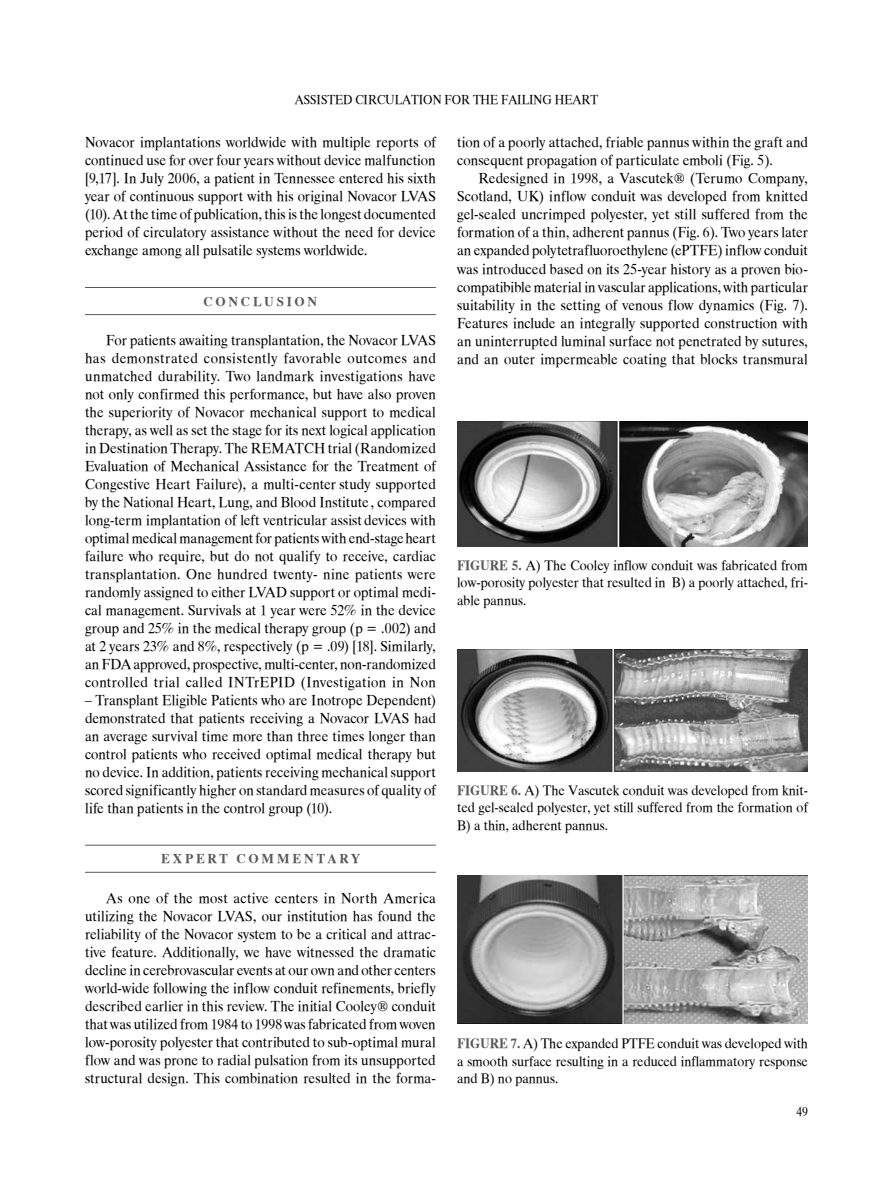
<style>
.page{position:relative;width:893px;height:1191px;background:#fff}
.page>*{position:absolute;margin:0;border:0;box-sizing:border-box;transform-origin:0 0}
.t1{font:15px/18px "UB Times";letter-spacing:.005em;color:#000;text-align:justify;scale:.95 1}
.t2{font:14.25px/17.1px "UB Times";color:#000;text-align:justify;scale:.95 1}
.t3{font:14.25px "UB Times Bold";color:#58595b;scale:.95 1}
.t4{font:13.5px "UB Times";color:#000;scale:.9 1}
.t5{font:13.5px "UB Times Bold";letter-spacing:.2em;color:#58595b}
.s1{font-family:"UB Times Bold";color:#58595b}
</style>
<div class="page">
<hr style="left:85px;top:287px;width:351px;height:1px;background:#58595b">
<hr style="left:85px;top:314px;width:351px;height:1px;background:#58595b">
<hr style="left:85px;top:844px;width:351px;height:1px;background:#58595b">
<hr style="left:85px;top:872px;width:351px;height:1px;background:#58595b">
<img style="left:457px;top:421px;width:351px;height:126px">
<img style="left:457px;top:649px;width:351px;height:122px">
<img style="left:457px;top:875px;width:351px;height:148px">
<p class="t4" style="left:295px;top:92px;width:19px">Assisted</p>
<p class="t4" style="left:355px;top:92px;width:19px">Circulation</p>
<p class="t4" style="left:444px;top:92px;width:11px">for</p>
<p class="t4" style="left:473px;top:92px;width:11px">the</p>
<p class="t4" style="left:501px;top:92px;width:18px">Failing</p>
<p class="t4" style="left:555px;top:92px;width:21px">Heart</p>
<p class="t1" style="left:85px;top:134px;width:371px">Novacor implantations worldwide with multiple reports of continued use for over four years without device malfunction [9,17]. In July 2006, a patient in Tennessee entered his sixth year of continuous support with his original Novacor LVAS (10). At the time of publication, this is the longest documented period of circulatory assistance without the need for device exchange among all pulsatile systems worldwide.</p>
<p class="t5" style="left:204px;top:294px;width:115px">CONCLUS ION</p>
<p class="t1" style="left:85px;top:331px;width:371px;text-indent:21px">For patients awaiting transplantation, the Novacor LVAS has demonstrated consistently favorable outcomes and unmatched durability. Two landmark investigations have not only confirmed this performance, but have also proven the superiority of Novacor mechanical support to medical therapy, as well as set the stage for its next logical application in Destination Therapy. The REMATCH trial (Randomized Evaluation of Mechanical Assistance for the Treatment of Congestive Heart Failure), a multi-center study supported by the National Heart, Lung, and Blood Institute , compared long-term implantation of left ventricular assist devices with optimal medical management for patients with end-stageheart failure who require, but do not qualify to receive, cardiac transplantation. One hundred twenty- nine patients were randomly assigned to either LVAD support or optimal medi&shy;cal management. Survivals at 1 year were 52% in the device group and 25% in the medical therapy group (p = .002) and at 2 years 23% and 8%, respectively (p = .09) [18]. Similarly, an FDA approved, prospective, multi-center, non-randomized controlled trial called INTrEPID (Investigation in Non</p>
<p class="t1" style="left:85px;top:691px;width:371px">– Transplant Eligible Patients who are Inotrope Dependent) demonstrated that patients receiving a Novacor LVAS had an average survival time more than three times longer than control patients who received optimal medical therapy but no device. In addition, patients receiving mechanical support scored significantly higher on standard measures of quality of life than patients in the control group (10).</p>
<p class="t5" style="left:161px;top:851px;width:58px">EXPERT</p>
<p class="t5" style="left:237px;top:851px;width:40px">COMM</p>
<p class="t5" style="left:293px;top:851px;width:69px">ENTARY</p>
<p class="t1" style="left:85px;top:889px;width:371px;text-indent:21px">As one of the most active centers in North America utilizing the Novacor LVAS, our institution has found the reliability of the Novacor system to be a critical and attrac&shy;tive feature. Additionally, we have witnessed the dramatic decline in cerebrovascular events at our own and other centers world-wide following the inflow conduit refinements, briefly described earlier in this review. The initial Cooley® conduit that was utilized from 1984 to 199 8 was fabricated from woven low-porosity polyester that contributed to sub-optimal mural flow and was prone to radial pulsation from its unsupported structural design. This combination resulted in the forma-</p>
<p class="t1" style="left:457px;top:134px;width:371px">tion of a poorly attached, friable pannus within the graft and consequent propagation of particulate emboli (Fig. 5).</p>
<p class="t1" style="left:457px;top:170px;width:371px;text-indent:21px">Redesigned in 199 8, a Vascutek® (Terumo Company, Scotland, UK) inflow conduit was developed from knitted gel-sealed uncrimped polyester, yet still suffered from the formation of a thin, adherent pannus (Fig. 6). Two years later an expanded polytetrafluoroethylene (ePTFE) inflow conduit was introduced based on its 25-year history as a proven bio&shy;compatibible material in vascular applications, with particular suitability in the setting of venous flow dynamics (Fig. 7).<br>Features include an integrally supported construction with an uninterrupted luminal surface not penetrated by sutures, and an outer impermeable coating that blocks transmural</p>
<p class="t2" style="left:457px;top:557px;width:371px;text-indent:33px"><span class="s1">RE 5.</span> A) The Cooley inflow conduit was fabricated from low-porosity polyester that resulted in B) a poorly attached, fri&shy;able pannus.</p>
<p class="t3" style="left:457px;top:558px;width:10px">FIGU</p>
<p class="t2" style="left:457px;top:782px;width:371px;text-indent:33px"><span class="s1">RE 6.</span> A) The Vascutek conduit was developed from knit&shy;ted gel-sealed polyester, yet still suffered from the formation of B) a thin, adherent pannus.</p>
<p class="t3" style="left:457px;top:783px;width:10px">FIGU</p>
<p class="t2" style="left:457px;top:1035px;width:371px;text-indent:33px"><span class="s1">RE 7.</span> A) The expanded PTFE conduit was developed with a smooth surface resulting in a reduced inflammatory response and B) no pannus.</p>
<p class="t3" style="left:457px;top:1036px;width:10px">FIGU</p>
<p class="t4" style="left:796px;top:1104px;width:13px">49</p>
</div>
